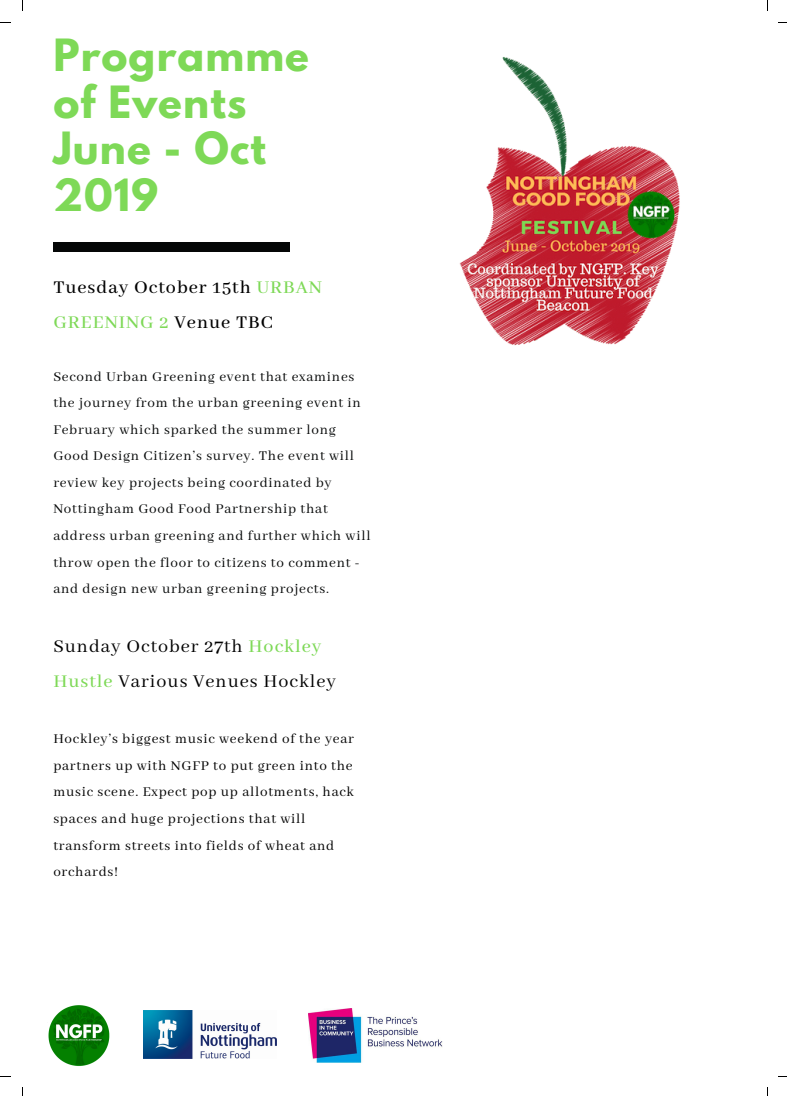
<style>
.page{position:relative;width:787px;height:1096px;background:#fff}
.page>*{position:absolute;margin:0;border:0;box-sizing:border-box;transform-origin:0 0}
.t1{font:700 39.38px/46.4px "League Spartan";letter-spacing:.03em;color:#7ed957}
.t2{font:20px/35.5px "Abhaya Libre";letter-spacing:.05em;color:#000}
.t3{font:500 20px/35.5px "Abhaya Libre";letter-spacing:.05em;color:#000}
.t4{font:15px/26.6px "Abhaya Libre";letter-spacing:.05em;color:#050707}
.t5{font:15px/26.6px "Abhaya Libre";letter-spacing:.05em;color:#000}
.s1{color:#7ed957}
.s2{font-weight:500;color:#7ed957}
</style>
<div class="page">
<div style="left:53px;top:242px;width:237px;height:9px;background:#050707"></div>
<img style="left:144px;top:1010px;width:132px;height:48px">
<img style="left:48px;top:1005px;width:62px;height:61px">
<img style="left:308px;top:1008px;width:135px;height:54px">
<img style="left:459px;top:57px;width:221px;height:289px">
<h1 class="t1" style="left:53px;top:37px;width:257px">Programme of Events<br>June - Oct<br>2019</h1>
<h2 class="t3" style="left:53px;top:270px;width:270px">Tuesday October 15th <span class="s1">URBAN<br>GREENING 2</span> Venue TBC</h2>
<p class="t4" style="left:53px;top:363px;width:319px">Second Urban Greening event that examines the journey from the urban greening event in February which sparked the summer long Good Design Citizen’s survey. The event will review key projects being coordinated by Nottingham Good Food Partnership that address urban greening and further which will throw open the floor to citizens to comment - and design new urban greening projects.</p>
<h2 class="t2" style="left:53px;top:628px;width:284px">Sunday October 27th <span class="s2">Hockley<br>Hustle</span> Various Venues Hockley</h2>
<p class="t5" style="left:53px;top:726px;width:302px">Hockley’s biggest music weekend of the year partners up with NGFP to put green into the music scene. Expect pop up allotments, hack spaces and huge projections that will transform streets into fields of wheat and orchards!</p>
</div>
